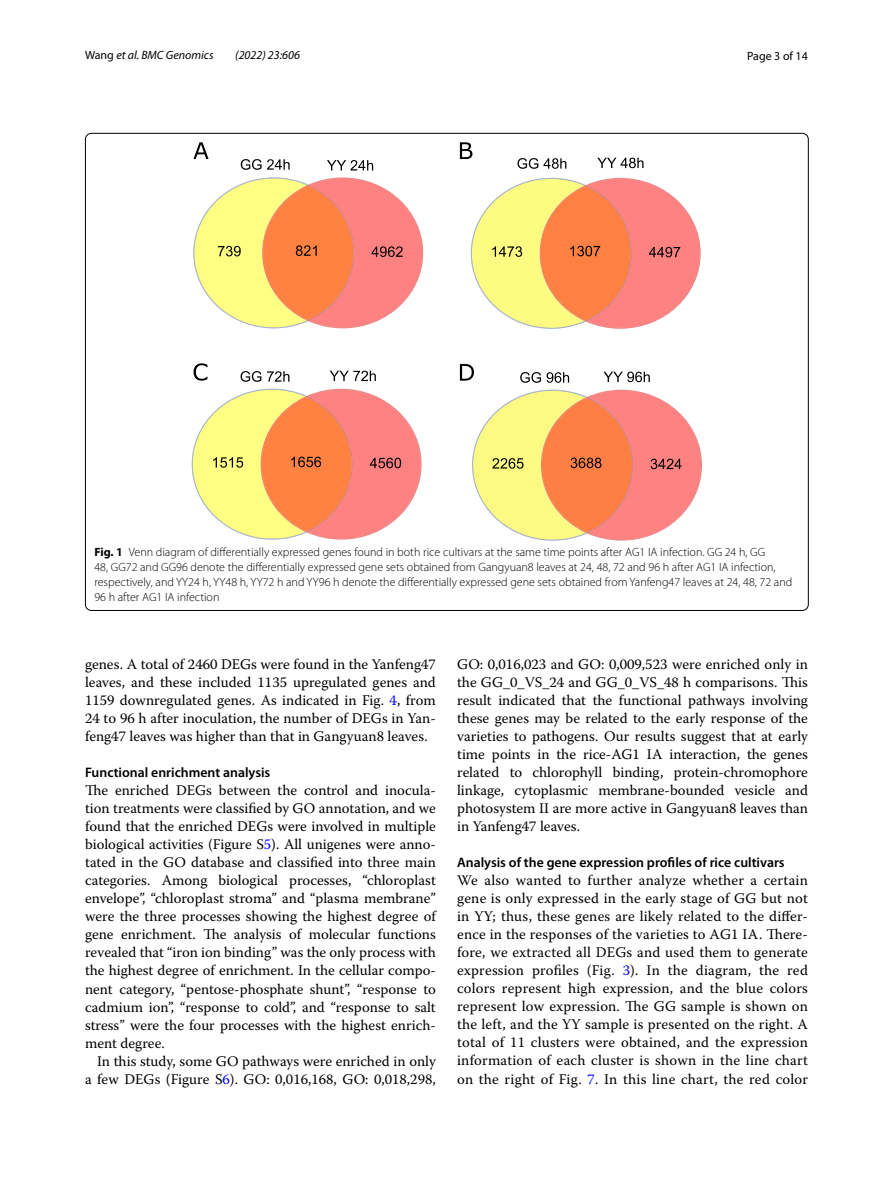
<style>
.page{position:relative;width:893px;height:1187px;background:#fff}
.page>*{position:absolute;margin:0;border:0;box-sizing:border-box;transform-origin:0 0}
.t1{font:14.7px/18px "Warnock Pro";color:#000;text-align:justify}
.t2{font:600 13.8px "Myriad Pro";color:#000}
.t3{font:300 12px/15px "Myriad Pro";color:#000}
.t4{font:italic 12px "Myriad Pro";color:#000}
.t5{font:12px "Myriad Pro";color:#000}
.s1{font-style:normal}
.s2{font-weight:700}
.s3{color:#00f}
</style>
<div class="page">
<svg style="left:193px;top:177px;width:230px;height:151px"></svg>
<svg style="left:241px;top:159px;width:49px;height:11px"></svg>
<svg style="left:327px;top:160px;width:46px;height:10px"></svg>
<svg style="left:471px;top:178px;width:230px;height:151px"></svg>
<svg style="left:517px;top:158px;width:49px;height:11px"></svg>
<svg style="left:597px;top:158px;width:46px;height:10px"></svg>
<svg style="left:193px;top:142px;width:16px;height:17px"></svg>
<svg style="left:460px;top:142px;width:12px;height:17px"></svg>
<svg style="left:194px;top:363px;width:13px;height:17px"></svg>
<svg style="left:460px;top:364px;width:14px;height:16px"></svg>
<svg style="left:192px;top:388px;width:230px;height:151px"></svg>
<svg style="left:241px;top:371px;width:48px;height:11px"></svg>
<svg style="left:330px;top:370px;width:46px;height:11px"></svg>
<svg style="left:472px;top:389px;width:230px;height:151px"></svg>
<svg style="left:520px;top:372px;width:49px;height:11px"></svg>
<svg style="left:604px;top:371px;width:46px;height:11px"></svg>
<p class="t4" style="left:85px;top:48px;width:130px"><span class="s1">Wang</span> et al. BMC Genomics</p>
<p class="t4" style="left:235px;top:48px;width:66px">(2022) 23:606</p>
<p class="t5" style="left:747px;top:48px;width:62px">Page 3 of 14</p>
<p class="t3" style="left:94px;top:544px;width:699px"><span class="s2">Fig. 1</span> Venn diagram of differentially expressed genes found in both rice cultivars at the same time points after AG1 IA infection. GG 24 h, GG<br>48, GG72 and GG96 denote the differentially expressed gene sets obtained from Gangyuan8 leaves at 24, 48, 72 and 96 h after AG1 IA infection, respectively, and YY24 h, YY48 h, YY72 h and YY96 h denote the differentially expressed gene sets obtained from Yanfeng47 leaves at 24, 48, 72 and 96 h after AG1 IA infection</p>
<p class="t1" style="left:85px;top:655px;width:352px">genes. A total of 2460 DEGs were found in the Yanfeng47 leaves, and these included 1135 upregulated genes and 1159 downregulated genes. As indicated in Fig. <span class="s3">4</span>, from 24 to 96 h after inoculation, the number of DEGs in Yan&shy;feng47 leaves was higher than that in Gangyuan8 leaves.</p>
<p class="t2" style="left:85px;top:764px;width:187px">Functional enrichment analysis</p>
<p class="t1" style="left:85px;top:781px;width:352px">The enriched DEGs between the control and inocula&shy;tion treatments were classified by GO annotation, and we found that the enriched DEGs were involved in multiple biological activities (Figure S<span class="s3">5</span>). All unigenes were anno&shy;tated in the GO database and classified into three main categories. Among biological processes, “chloroplast envelope”, “chloroplast stroma” and “plasma membrane” were the three processes showing the highest degree of gene enrichment. The analysis of molecular functions revealed that “iron ion binding” was the only process with the highest degree of enrichment. In the cellular compo&shy;nent category, “pentose-phosphate shunt”, “response to cadmium ion”, “response to cold”, and “response to salt stress” were the four processes with the highest enrich&shy;ment degree.</p>
<p class="t1" style="left:85px;top:1051px;width:352px;text-align:right">In this study, some GO pathways were enriched in only<br>a few DEGs (Figure S<span class="s3">6</span>). GO: 0,016,168, GO: 0,018,298,</p>
<p class="t1" style="left:457px;top:655px;width:352px">GO: 0,016,023 and GO: 0,009,523 were enriched only in the GG_0_VS_24 and GG_0_VS_48 h comparisons. This result indicated that the functional pathways involving these genes may be related to the early response of the varieties to pathogens. Our results suggest that at early time points in the rice-AG1 IA interaction, the genes related to chlorophyll binding, protein-chromophore linkage, cytoplasmic membrane-bounded vesicle and photosystem II are more active in Gangyuan8 leaves than in Yanfeng47 leaves.</p>
<p class="t2" style="left:457px;top:854px;width:329px">Analysis of the gene expression profiles of rice cultivars</p>
<p class="t1" style="left:457px;top:871px;width:352px">We also wanted to further analyze whether a certain gene is only expressed in the early stage of GG but not in YY; thus, these genes are likely related to the differ&shy;ence in the responses of the varieties to AG1 IA. There&shy;fore, we extracted all DEGs and used them to generate expression profiles (Fig. <span class="s3">3</span>). In the diagram, the red colors represent high expression, and the blue colors represent low expression. The GG sample is shown on the left, and the YY sample is presented on the right. A total of 11 clusters were obtained, and the expression information of each cluster is shown in the line chart on the right of Fig. <span class="s3">7</span>. In this line chart, the red color</p>
</div>
